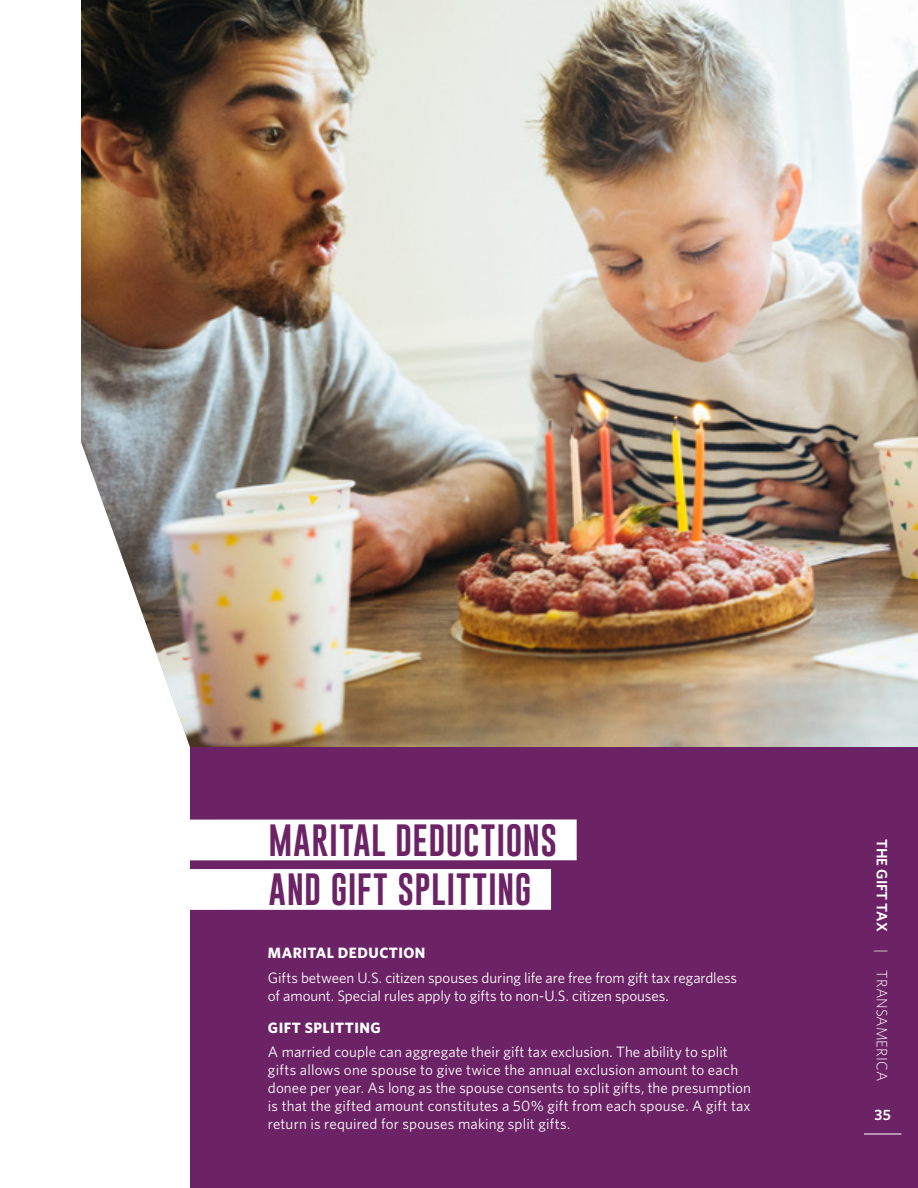
<style>
.page{position:relative;width:918px;height:1188px;background:#fff}
.page>*{position:absolute;margin:0;border:0;box-sizing:border-box;transform-origin:0 0}
.t1{font:33px/49.5px "Gobold";letter-spacing:.02em;color:#6c2365}
.t2{font:15px/18px "Whitney";letter-spacing:.005em;color:#fff}
.t3{font:700 15px "Whitney";letter-spacing:.03em;color:#fff}
.t4{font:300 15px "Whitney";letter-spacing:.005em;color:#fff}
.t5{font:600 15px "Whitney";color:#fff}
.s1{font-weight:600}
</style>
<div class="page">
<img style="left:81px;top:0;width:837px;height:748px">
<div style="left:190px;top:748px;width:728px;height:440px;background:#6c2365"></div>
<div style="left:186px;top:819px;width:391px;height:41px;background:#fff"></div>
<div style="left:186px;top:869px;width:365px;height:41px;background:#fff"></div>
<hr style="left:864px;top:1134px;width:37px;height:1px;background:#fff">
<h1 class="t1" style="left:269px;top:816px;width:290px">MARITAL DEDUCTIONS<br>AND GIFT SPLITTING</h1>
<p class="t3" style="left:268px;top:943px;width:159px">MARITAL DEDUCTION</p>
<p class="t2" style="left:268px;top:969px;width:471px">Gifts between U.S. citizen spouses during life are free from gift tax regardless of amount. Special rules apply to gifts to non-U.S. citizen spouses.</p>
<p class="t3" style="left:268px;top:1017px;width:114px">GIFT SPLITTING</p>
<p class="t2" style="left:268px;top:1043px;width:485px">A married couple can aggregate their gift tax exclusion. The ability to split gifts allows one spouse to give twice the annual exclusion amount to each donee per year. As long as the spouse consents to split gifts, the presumption is that the gifted amount constitutes a 50% gift from each spouse. A gift tax return is required for spouses making split gifts.</p>
<p class="t4" style="left:892px;top:839px;width:244px;rotate:90deg"><span class="s1">THE GIFT TAX</span> | TRANSAMERICA</p>
<p class="t5" style="left:875px;top:1105px;width:18px">35</p>
</div>
